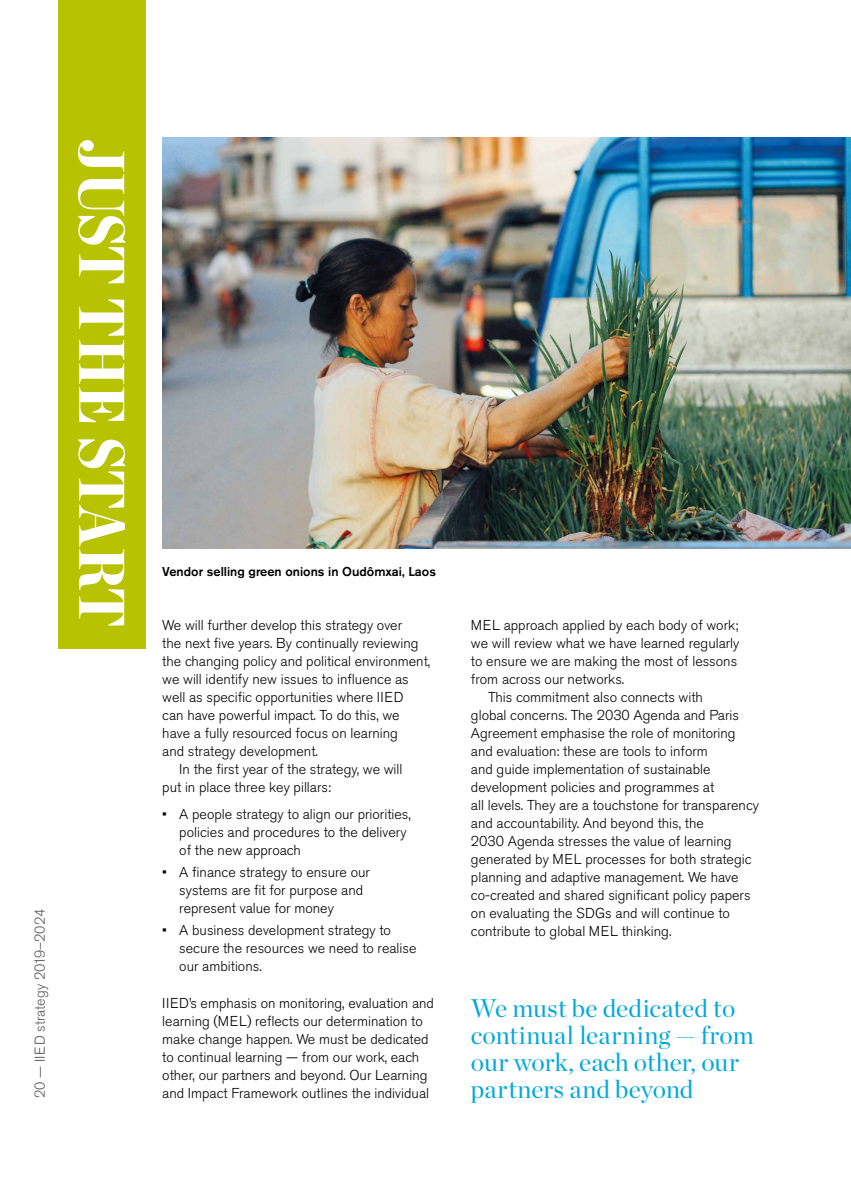
<style>
.page{position:relative;width:851px;height:1191px;background:#fff}
.page>*{position:absolute;margin:0;border:0;box-sizing:border-box;transform-origin:0 0}
.t1{font:900 64.5px "Chronicle Disp Cond";letter-spacing:-.015em;color:#fff}
.t2{font:25.5px/27px "Chronicle Display";letter-spacing:.005em;color:#00a8da}
.t3{font:300 14.25px/18px "Akzidenz Grotesk BE";color:#000}
.t4{font:300 14.25px "Akzidenz Grotesk BE";color:#575756}
.t5{font:500 12.75px "Akzidenz Grotesk BE";color:#000}
</style>
<div class="page">
<div style="left:58px;top:0;width:87px;height:648px;background:#b7c200"></div>
<img style="left:162px;top:137px;width:688px;height:412px">
<h1 class="t1" style="left:154px;top:140px;width:489px;rotate:90deg">JUST THE START</h1>
<p class="t4" style="left:32px;top:1098px;width:191px;rotate:-90deg">20 — IIED strategy 2019–2024</p>
<p class="t5" style="left:162px;top:564px;width:275px">Vendor selling green onions in Oudômxai, Laos</p>
<p class="t3" style="left:162px;top:616px;width:241px">We will further develop this strategy over</p>
<p class="t3" style="left:162px;top:634px;width:258px">the next five years. By continually reviewing</p>
<p class="t3" style="left:162px;top:652px;width:269px">the changing policy and political environment,</p>
<p class="t3" style="left:162px;top:670px;width:248px">we will identify new issues to influence as</p>
<p class="t3" style="left:162px;top:688px;width:243px">well as specific opportunities where IIED</p>
<p class="t3" style="left:162px;top:706px;width:239px">can have powerful impact. To do this, we</p>
<p class="t3" style="left:162px;top:724px;width:237px">have a fully resourced focus on learning</p>
<p class="t3" style="left:162px;top:742px;width:157px">and strategy development.</p>
<p class="t3" style="left:179px;top:760px;width:225px">In the first year of the strategy, we will</p>
<p class="t3" style="left:162px;top:778px;width:170px">put in place three key pillars:</p>
<p class="t3" style="left:179px;top:805px;width:233px;text-indent:-17px">• A people strategy to align our priorities, policies and procedures to the delivery of the new approach</p>
<p class="t3" style="left:179px;top:863px;width:192px;text-indent:-17px">• A finance strategy to ensure our systems are fit for purpose and represent value for money</p>
<p class="t3" style="left:179px;top:921px;width:239px;text-indent:-17px">• A business development strategy to secure the resources we need to realise our ambitions.</p>
<p class="t3" style="left:162px;top:994px;width:273px">IIED’s emphasis on monitoring, evaluation and learning (MEL) reflects our determination to make change happen. We must be dedicated to continual learning — from our work, each other, our partners and beyond. Our Learning and Impact Framework outlines the individual</p>
<p class="t3" style="left:471px;top:616px;width:269px">MEL approach applied by each body of work;</p>
<p class="t3" style="left:471px;top:634px;width:270px">we will review what we have learned regularly</p>
<p class="t3" style="left:471px;top:652px;width:268px">to ensure we are making the most of lessons</p>
<p class="t3" style="left:471px;top:670px;width:155px">from across our networks.</p>
<p class="t3" style="left:488px;top:688px;width:216px">This commitment also connects with</p>
<p class="t3" style="left:471px;top:706px;width:269px">global concerns. The 2030 Agenda and Paris</p>
<p class="t3" style="left:471px;top:724px;width:266px">Agreement emphasise the role of monitoring</p>
<p class="t3" style="left:471px;top:742px;width:238px">and evaluation: these are tools to inform</p>
<p class="t3" style="left:471px;top:760px;width:241px">and guide implementation of sustainable</p>
<p class="t3" style="left:471px;top:778px;width:245px">development policies and programmes at</p>
<p class="t3" style="left:471px;top:796px;width:289px">all levels. They are a touchstone for transparency</p>
<p class="t3" style="left:471px;top:814px;width:234px">and accountability. And beyond this, the</p>
<p class="t3" style="left:471px;top:832px;width:262px">2030 Agenda stresses the value of learning</p>
<p class="t3" style="left:471px;top:850px;width:282px">generated by MEL processes for both strategic</p>
<p class="t3" style="left:471px;top:868px;width:269px">planning and adaptive management. We have</p>
<p class="t3" style="left:471px;top:886px;width:281px">co-created and shared significant policy papers</p>
<p class="t3" style="left:471px;top:904px;width:260px">on evaluating the SDGs and will continue to</p>
<p class="t3" style="left:471px;top:922px;width:202px">contribute to global MEL thinking.</p>
<h2 class="t2" style="left:471px;top:993px;width:284px">We must be dedicated to continual learning — from our work, each other, our partners and beyond</h2>
</div>
